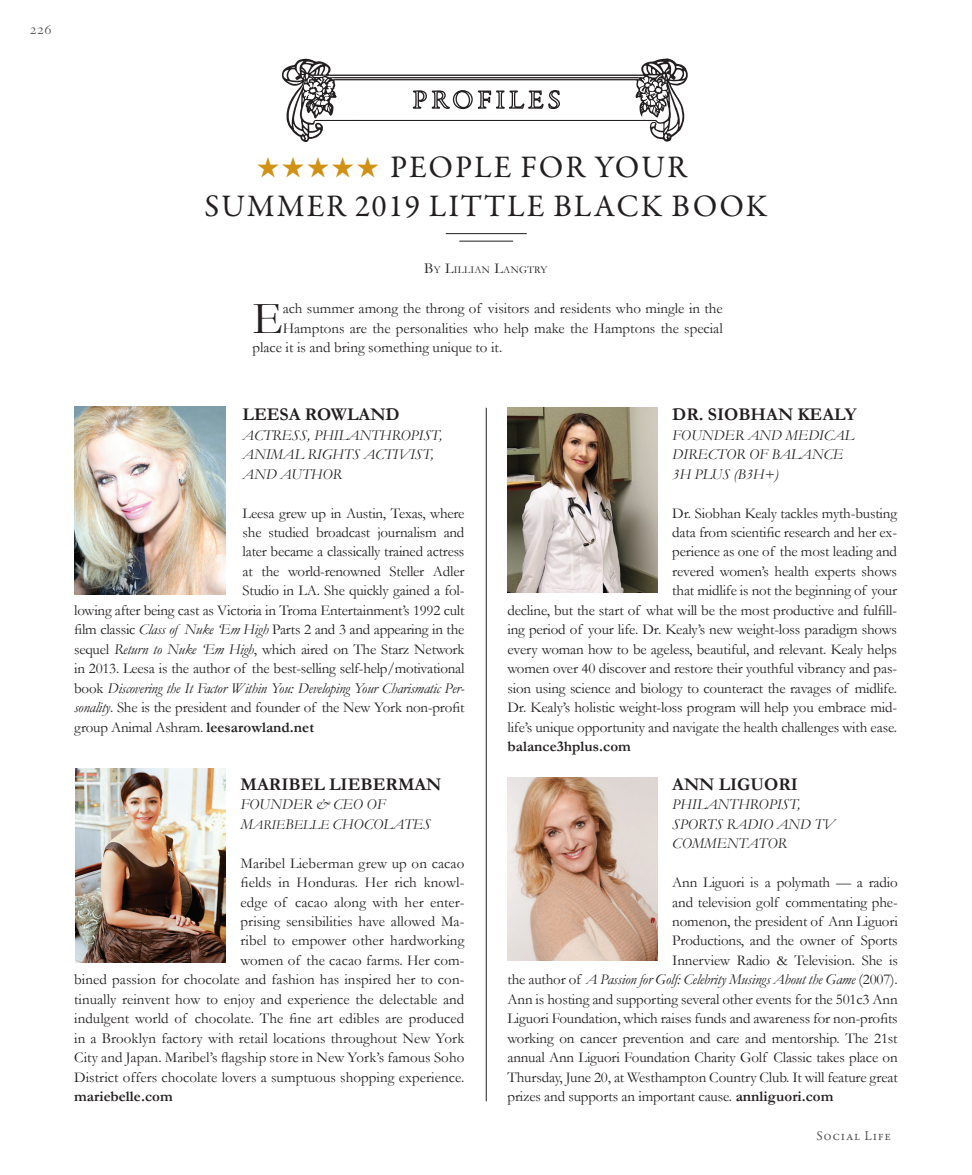
<style>
.page{position:relative;width:972px;height:1175px;background:#fff}
.page>*{position:absolute;margin:0;border:0;box-sizing:border-box;transform-origin:0 0}
.Body_copy_-_DROP_CAP{font:46.2px "Garamond";color:#231f20}
.Section_head{font:31.5px "Garamond Premr Pro";letter-spacing:.06em;color:#231f20}
.subhead_3{font:700 18px "Garamond";color:#231f20}
.Body_copy_-NO_Indent{font:15px "Garamond";letter-spacing:-.01em;color:#231f20}
.subhead_3-2{font:italic 15px/19.5px "Garamond";color:#231f20}
.Body_copy_-_DROP_CAP-2{font:15px "Garamond";color:#231f20}
.Body_copy_-NO_Indent-2{font:italic 15px "Garamond";letter-spacing:-.015em;color:#231f20}
.Body_copy_-NO_Indent-3{font:700 15px "Garamond";letter-spacing:.005em;color:#231f20}
.t1{font:13.5px "Garamond Premr Pro";letter-spacing:.05em;color:#57585a}
.Byline{font:10.5px "Garamond";letter-spacing:.03em;color:#231f20}
.s1{color:#d09114}
.s2{font-size:15px}
.s3{font-style:italic}
.s4{font-style:normal}
.s5{font-weight:700}
.s6{font-size:13.5px}
</style>
<div class="page">
<img style="left:281px;top:58px;width:407px;height:84px">
<svg style="left:412px;top:59px;width:149px;height:68px"></svg>
<hr style="left:459px;top:241px;width:54px;height:1px;background:#231f20">
<hr style="left:446px;top:233px;width:81px;height:1px;background:#231f20">
<hr style="left:486px;top:408px;width:1px;height:693px;background:#231f20">
<img style="left:74px;top:406px;width:151px;height:189px">
<img style="left:507px;top:777px;width:150px;height:184px">
<img style="left:76px;top:768px;width:150px;height:194px">
<img style="left:507px;top:408px;width:151px;height:184px">
<p class="Section_head" style="left:257px;top:148px;width:432px"><span class="s1">★</span> <span class="s1">★</span> <span class="s1">★</span> <span class="s1">★</span> <span class="s1">★</span> PEOPLE FOR YOUR</p>
<p class="Section_head" style="left:205px;top:187px;width:564px">SUMMER 2019 LITTLE BLACK BOOK</p>
<p class="Byline" style="left:424px;top:263px;width:125px"><span class="s2">B</span>Y <span class="s2">L</span>ILLIAN <span class="s2">L</span>ANGTRY</p>
<p class="Body_copy_-_DROP_CAP" style="left:252px;top:291px;width:32px">E</p>
<p class="Body_copy_-_DROP_CAP-2" style="left:283px;top:300px;width:442px">ach summer among the throng of visitors and residents who mingle in the</p>
<p class="Body_copy_-_DROP_CAP-2" style="left:283px;top:319px;width:442px">Hamptons are the personalities who help make the Hamptons the special</p>
<p class="Body_copy_-_DROP_CAP-2" style="left:252px;top:338px;width:251px">place it is and bring something unique to it.</p>
<p class="subhead_3" style="left:243px;top:404px;width:158px">LEESA ROWLAND</p>
<p class="subhead_3-2" style="left:243px;top:425px;width:201px">ACTRESS, PHILANTHROPIST,<br>ANIMAL RIGHTS ACTIVIST,<br>AND AUTHOR</p>
<p class="Body_copy_-NO_Indent" style="left:243px;top:504px;width:223px">Leesa grew up in Austin, Texas, where</p>
<p class="Body_copy_-NO_Indent" style="left:243px;top:523px;width:223px">she studied broadcast journalism and</p>
<p class="Body_copy_-NO_Indent" style="left:243px;top:543px;width:223px">later became a classically trained actress</p>
<p class="Body_copy_-NO_Indent" style="left:243px;top:562px;width:223px">at the world-renowned Steller Adler</p>
<p class="Body_copy_-NO_Indent" style="left:243px;top:581px;width:223px">Studio in LA. She quickly gained a fol-</p>
<p class="Body_copy_-NO_Indent" style="left:74px;top:601px;width:392px">lowing after being cast as Victoria in Troma Entertainment’s 1992 cult</p>
<p class="Body_copy_-NO_Indent" style="left:74px;top:620px;width:392px">film classic <span class="s3">Class of Nuke ‘Em High</span> Parts 2 and 3 and appearing in the</p>
<p class="Body_copy_-NO_Indent" style="left:74px;top:640px;width:392px">sequel <span class="s3">Return to Nuke ‘Em High</span>, which aired on The Starz Network</p>
<p class="Body_copy_-NO_Indent" style="left:74px;top:659px;width:392px">in 2013. Leesa is the author of the best-selling self-help/motivational</p>
<p class="Body_copy_-NO_Indent-2" style="left:74px;top:679px;width:392px"><span class="s4">book</span> Discovering the It Factor Within You: Developing Your Charismatic Per-</p>
<p class="Body_copy_-NO_Indent" style="left:74px;top:698px;width:392px"><span class="s3">sonality</span>. She is the president and founder of the New York non-profit</p>
<p class="Body_copy_-NO_Indent" style="left:74px;top:718px;width:241px">group Animal Ashram. <span class="s5">leesarowland.net</span></p>
<p class="subhead_3" style="left:241px;top:773px;width:202px">MARIBEL LIEBERMAN</p>
<p class="subhead_3-2" style="left:241px;top:794px;width:192px">FOUNDER &amp; CEO OF<br>M<span class="s6">ARIE</span>B<span class="s6">ELLE</span> CHOCOLATES</p>
<p class="Body_copy_-NO_Indent" style="left:241px;top:854px;width:225px">Maribel Lieberman grew up on cacao</p>
<p class="Body_copy_-NO_Indent" style="left:241px;top:873px;width:225px">fields in Honduras. Her rich knowl-</p>
<p class="Body_copy_-NO_Indent" style="left:241px;top:892px;width:225px">edge of cacao along with her enter-</p>
<p class="Body_copy_-NO_Indent" style="left:241px;top:912px;width:225px">prising sensibilities have allowed Ma-</p>
<p class="Body_copy_-NO_Indent" style="left:241px;top:931px;width:225px">ribel to empower other hardworking</p>
<p class="Body_copy_-NO_Indent" style="left:241px;top:951px;width:225px">women of the cacao farms. Her com-</p>
<p class="Body_copy_-NO_Indent" style="left:74px;top:970px;width:392px">bined passion for chocolate and fashion has inspired her to con-</p>
<p class="Body_copy_-NO_Indent" style="left:74px;top:990px;width:392px">tinually reinvent how to enjoy and experience the delectable and</p>
<p class="Body_copy_-NO_Indent" style="left:74px;top:1009px;width:392px">indulgent world of chocolate. The fine art edibles are produced</p>
<p class="Body_copy_-NO_Indent" style="left:74px;top:1029px;width:392px">in a Brooklyn factory with retail locations throughout New York</p>
<p class="Body_copy_-NO_Indent" style="left:74px;top:1048px;width:392px">City and Japan. Maribel’s flagship store in New York’s famous Soho</p>
<p class="Body_copy_-NO_Indent" style="left:74px;top:1067px;width:392px">District offers chocolate lovers a sumptuous shopping experience.</p>
<p class="Body_copy_-NO_Indent-3" style="left:74px;top:1087px;width:100px">mariebelle.com</p>
<p class="subhead_3" style="left:672px;top:404px;width:186px">DR. SIOBHAN KEALY</p>
<p class="subhead_3-2" style="left:672px;top:425px;width:183px">FOUNDER AND MEDICAL<br>DIRECTOR OF BALANCE</p>
<p class="subhead_3-2" style="left:672px;top:464px;width:108px">3H PLUS (B3H+)</p>
<p class="Body_copy_-NO_Indent" style="left:672px;top:504px;width:226px">Dr. Siobhan Kealy tackles myth-busting</p>
<p class="Body_copy_-NO_Indent" style="left:672px;top:523px;width:226px">data from scientific research and her ex-</p>
<p class="Body_copy_-NO_Indent" style="left:672px;top:543px;width:226px">perience as one of the most leading and</p>
<p class="Body_copy_-NO_Indent" style="left:672px;top:562px;width:226px">revered women’s health experts shows</p>
<p class="Body_copy_-NO_Indent" style="left:672px;top:581px;width:226px">that midlife is not the beginning of your</p>
<p class="Body_copy_-NO_Indent" style="left:507px;top:601px;width:391px">decline, but the start of what will be the most productive and fulfill-</p>
<p class="Body_copy_-NO_Indent" style="left:507px;top:620px;width:391px">ing period of your life. Dr. Kealy’s new weight-loss paradigm shows</p>
<p class="Body_copy_-NO_Indent" style="left:507px;top:640px;width:391px">every woman how to be ageless, beautiful, and relevant. Kealy helps</p>
<p class="Body_copy_-NO_Indent" style="left:507px;top:659px;width:391px">women over 40 discover and restore their youthful vibrancy and pas-</p>
<p class="Body_copy_-NO_Indent" style="left:507px;top:679px;width:391px">sion using science and biology to counteract the ravages of midlife.</p>
<p class="Body_copy_-NO_Indent" style="left:507px;top:698px;width:391px">Dr. Kealy’s holistic weight-loss program will help you embrace mid-</p>
<p class="Body_copy_-NO_Indent" style="left:507px;top:718px;width:391px">life’s unique opportunity and navigate the health challenges with ease.</p>
<p class="Body_copy_-NO_Indent-3" style="left:507px;top:737px;width:125px">balance3hplus.com</p>
<p class="subhead_3" style="left:672px;top:773px;width:127px">ANN LIGUORI</p>
<p class="subhead_3-2" style="left:672px;top:794px;width:164px">PHILANTHROPIST,<br>SPORTS RADIO AND TV<br>COMMENTATOR</p>
<p class="Body_copy_-NO_Indent" style="left:672px;top:873px;width:227px">Ann Liguori is a polymath — a radio</p>
<p class="Body_copy_-NO_Indent" style="left:672px;top:892px;width:227px">and television golf commentating phe-</p>
<p class="Body_copy_-NO_Indent" style="left:672px;top:912px;width:227px">nomenon, the president of Ann Liguori</p>
<p class="Body_copy_-NO_Indent" style="left:672px;top:931px;width:227px">Productions, and the owner of Sports</p>
<p class="Body_copy_-NO_Indent" style="left:672px;top:951px;width:227px">Innerview Radio &amp; Television. She is</p>
<p class="Body_copy_-NO_Indent-2" style="left:508px;top:970px;width:392px"><span class="s4">the author of</span> A Passion for Golf: Celebrity Musings About the Game <span class="s4">(2007).</span></p>
<p class="Body_copy_-NO_Indent" style="left:508px;top:990px;width:392px">Ann is hosting and supporting several other events for the 501c3 Ann</p>
<p class="Body_copy_-NO_Indent" style="left:508px;top:1009px;width:392px">Liguori Foundation, which raises funds and awareness for non-profits</p>
<p class="Body_copy_-NO_Indent" style="left:508px;top:1029px;width:392px">working on cancer prevention and care and mentorship. The 21st</p>
<p class="Body_copy_-NO_Indent" style="left:508px;top:1048px;width:392px">annual Ann Liguori Foundation Charity Golf Classic takes place on</p>
<p class="Body_copy_-NO_Indent" style="left:508px;top:1067px;width:392px">Thursday, June 20, at Westhampton Country Club. It will feature great</p>
<p class="Body_copy_-NO_Indent" style="left:508px;top:1087px;width:328px">prizes and supports an important cause. <span class="s5">annliguori.com</span></p>
<p class="t1" style="left:816px;top:1127px;width:76px">Social Life</p>
</div>
